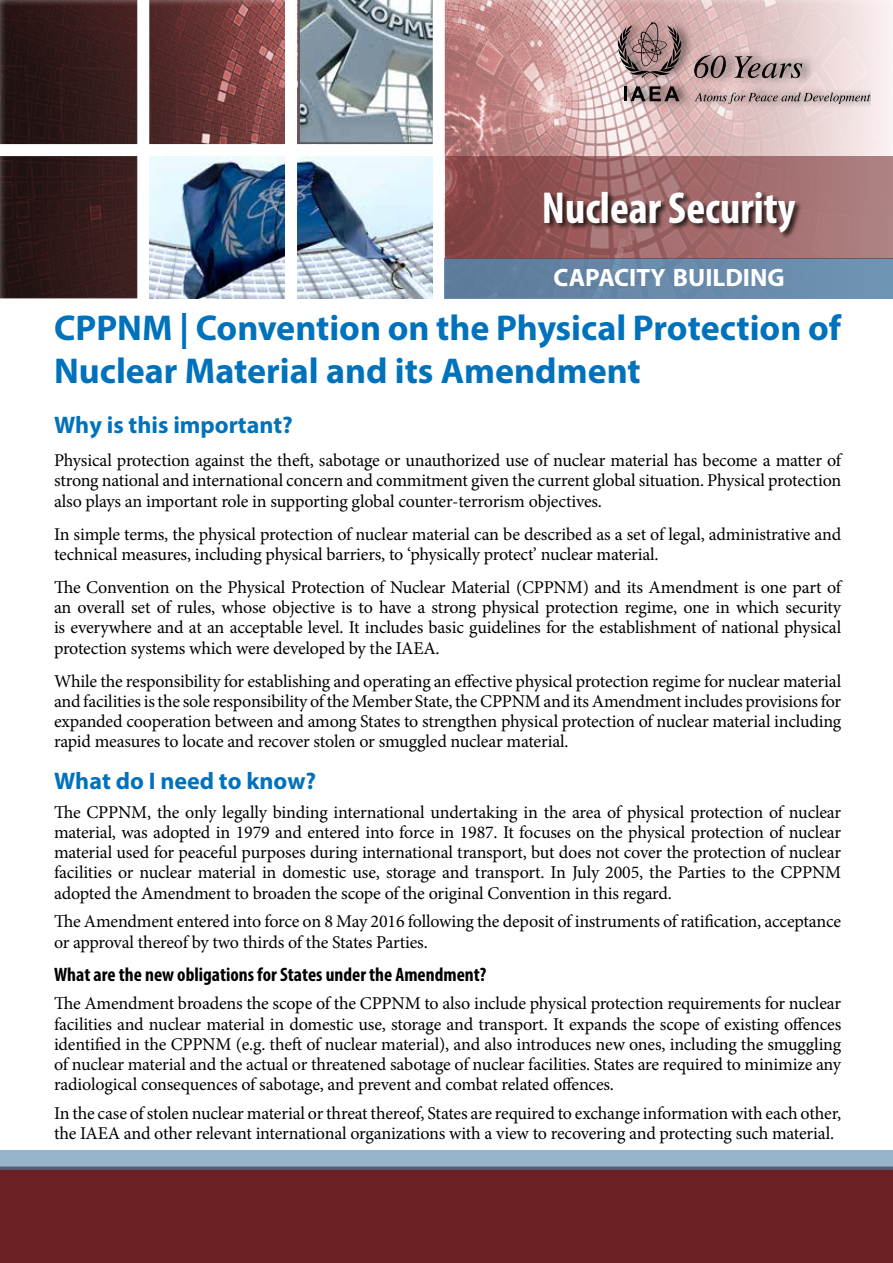
<style>
.page{position:relative;width:893px;height:1263px;background:#fff}
.page>*{position:absolute;margin:0;border:0;box-sizing:border-box;transform-origin:0 0}
.t1{font:700 condensed 45px "Myriad Pro";color:#fff}
.t2{font:700 36px/43.2px "Myriad Pro";color:#0072bc}
.t3{font:700 25.2px "Myriad Pro";color:#fff}
.t4{font:700 24px "Myriad Pro";color:#0072bc}
.t5{font:700 condensed 19.5px "Myriad Pro";color:#000}
.t6{font:18px/20.2px "Minion Pro";letter-spacing:-.01em;color:#000;text-align:justify}
</style>
<div class="page">
<div style="left:0;top:0;width:893px;height:305px;background:#fff;opacity:.75"></div>
<svg style="left:298px;top:0;width:135px;height:144px"></svg>
<div style="left:0;top:1169px;width:893px;height:94px;background:#6b2123"></div>
<svg style="left:0;top:1150px;width:893px;height:19px"></svg>
<div style="left:137px;top:0;width:12px;height:304px;background:#fff"></div>
<div style="left:433px;top:0;width:12px;height:304px;background:#fff"></div>
<div style="left:0;top:298px;width:893px;height:12px;background:#fff"></div>
<div style="left:0;top:144px;width:439px;height:12px;background:#fff"></div>
<img style="left:149px;top:156px;width:284px;height:142px">
<div style="left:618px;top:15px;width:252px;height:96px;background:#000;opacity:.62"></div>
<svg style="left:695px;top:93px;width:175px;height:11px"></svg>
<svg style="left:694px;top:55px;width:32px;height:23px"></svg>
<svg style="left:734px;top:56px;width:68px;height:22px"></svg>
<svg style="left:618px;top:22px;width:64px;height:56px"></svg>
<hr style="left:624px;top:86px;width:3px;height:15px;background:#000">
<svg style="left:631px;top:86px;width:48px;height:15px"></svg>
<div style="left:444px;top:258px;width:449px;height:40px;background:linear-gradient(to right,#5e7b9b,#7094b4)"></div>
<svg style="left:445px;top:156px;width:448px;height:103px"></svg>
<div style="left:543px;top:191px;width:260px;height:49px;background:#000;opacity:.75"></div>
<div style="left:285px;top:0;width:12px;height:304px;background:#fff"></div>
<h1 class="t1" style="left:542px;top:180px;width:255px">Nuclear Security</h1>
<h3 class="t3" style="left:553px;top:261px;width:233px">CAPACITY BUILDING</h3>
<h2 class="t2" style="left:54px;top:305px;width:789px">CPPNM | Convention on the Physical Protection of<br>Nuclear Material and its Amendment</h2>
<h3 class="t4" style="left:54px;top:409px;width:240px">Why is this important?</h3>
<p class="t6" style="left:54px;top:450px;width:789px">Physical protection against the theft, sabotage or unauthorized use of nuclear material has become a matter of strong national and international concern and commitment given the current global situation. Physical protection also plays an important role in supporting global counter-terrorism objectives.</p>
<p class="t6" style="left:54px;top:524px;width:789px">In simple terms, the physical protection of nuclear material can be described as a set of legal, administrative and technical measures, including physical barriers, to ‘physically protect’ nuclear material.</p>
<p class="t6" style="left:54px;top:577px;width:789px">The Convention on the Physical Protection of Nuclear Material (CPPNM) and its Amendment is one part of an overall set of rules, whose objective is to have a strong physical protection regime, one in which security is everywhere and at an acceptable level. It includes basic guidelines for the establishment of national physical protection systems which were developed by the IAEA.</p>
<p class="t6" style="left:54px;top:671px;width:789px">While the responsibility for establishing and operating an effective physical protection regime for nuclear material and facilities is the sole responsibility of the Member State, the CPPNM and its Amendment includes provisions for expanded cooperation between and among States to strengthen physical protection of nuclear material including rapid measures to locate and recover stolen or smuggled nuclear material.</p>
<h3 class="t4" style="left:54px;top:765px;width:264px">What do I need to know?</h3>
<p class="t6" style="left:54px;top:802px;width:789px">The CPPNM, the only legally binding international undertaking in the area of physical protection of nuclear material, was adopted in 1979 and entered into force in 1987. It focuses on the physical protection of nuclear material used for peaceful purposes during international transport, but does not cover the protection of nuclear facilities or nuclear material in domestic use, storage and transport. In July 2005, the Parties to the CPPNM adopted the Amendment to broaden the scope of the original Convention in this regard.</p>
<p class="t6" style="left:54px;top:912px;width:789px">The Amendment entered into force on 8 May 2016 following the deposit of instruments of ratification, acceptance or approval thereof by two thirds of the States Parties.</p>
<p class="t5" style="left:54px;top:962px;width:434px">What are the new obligations for States under the Amendment?</p>
<p class="t6" style="left:54px;top:994px;width:789px">The Amendment broadens the scope of the CPPNM to also include physical protection requirements for nuclear facilities and nuclear material in domestic use, storage and transport. It expands the scope of existing offences identified in the CPPNM (e.g. theft of nuclear material), and also introduces new ones, including the smuggling of nuclear material and the actual or threatened sabotage of nuclear facilities. States are required to minimize any radiological consequences of sabotage, and prevent and combat related offences.</p>
<p class="t6" style="left:54px;top:1103px;width:789px">In the case of stolen nuclear material or threat thereof, States are required to exchange information with each other, the IAEA and other relevant international organizations with a view to recovering and protecting such material.</p>
</div>
